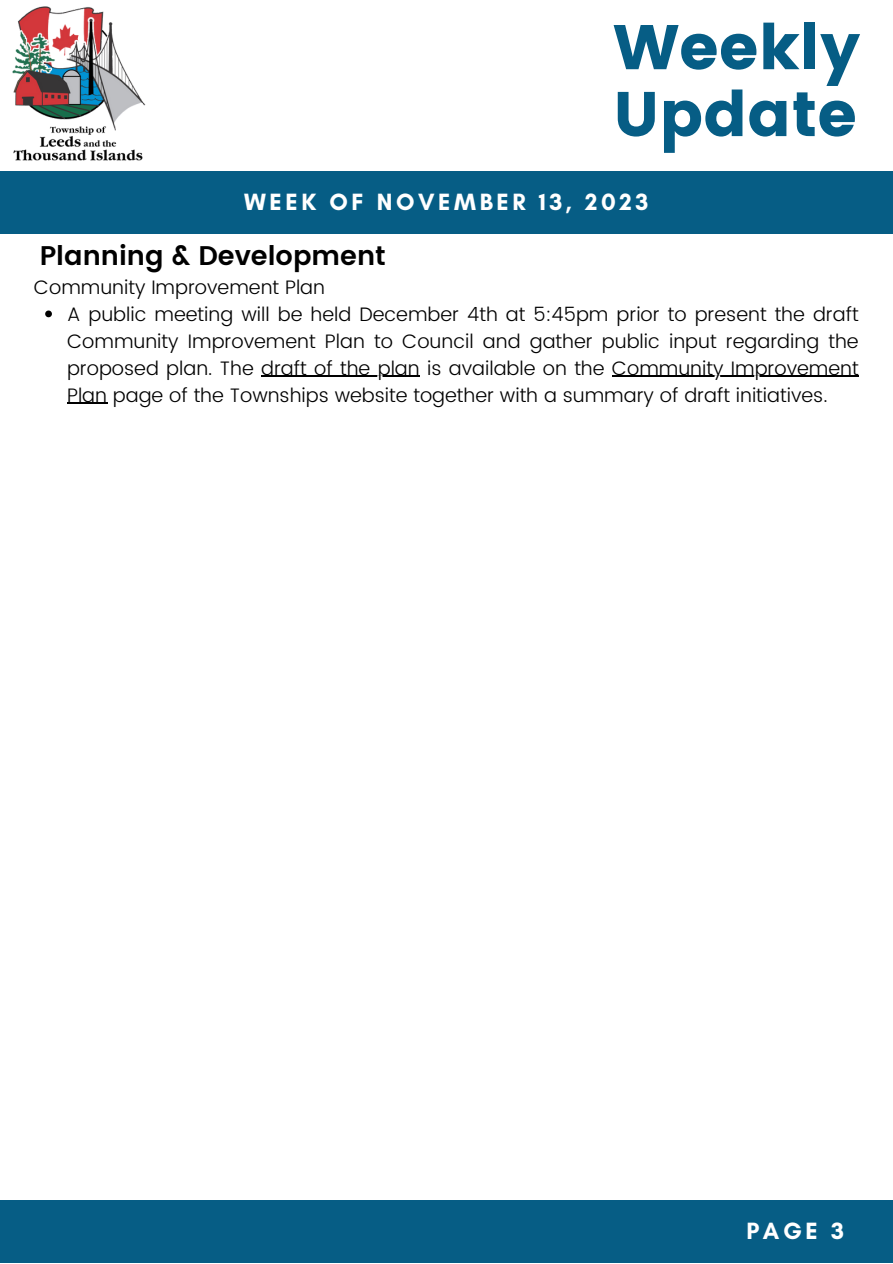
<style>
.page{position:relative;width:893px;height:1264px;background:#fff}
.page>*{position:absolute;margin:0;border:0;box-sizing:border-box;transform-origin:0 0}
.t1{font:63px "Poppins";color:#065d85}
.t2{font:600 27px "Poppins";color:#000}
.t3{font:700 24px "Glacial Indifference";letter-spacing:.15em;color:#fff}
.t4{font:300 19.5px/27px "Poppins";color:#000;text-align:justify}
</style>
<div class="page">
<div style="left:0;top:172px;width:892px;height:61px;background:#065d85"></div>
<div style="left:0;top:1200px;width:892px;height:62px;background:#065d85"></div>
<img style="left:0;top:6px;width:155px;height:166px">
<svg style="left:45px;top:310px;width:7px;height:7px"></svg>
<hr style="left:261px;top:376px;width:158px;height:1px;background:#000">
<hr style="left:612px;top:376px;width:246px;height:1px;background:#000">
<hr style="left:67px;top:403px;width:40px;height:1px;background:#000">
<p class="t1" style="left:613px;top:11px;width:248px">Weekly</p>
<p class="t1" style="left:613px;top:77px;width:245px">Update</p>
<p class="t3" style="left:244px;top:187px;width:406px">WEEK OF NOVEMBER 13, 2023</p>
<p class="t2" style="left:40px;top:240px;width:347px">Planning &amp; Development</p>
<p class="t4" style="left:67px;top:300px;width:793px">A public meeting will be held December 4th at 5:45pm prior to present the draft Community Improvement Plan to Council and gather public input regarding the proposed plan. The draft of the plan is available on the Community Improvement Plan page of the Townships website together with a summary of draft initiatives.</p>
<p class="t4" style="left:34px;top:273px;width:292px">Community Improvement Plan</p>
<p class="t3" style="left:746px;top:1215px;width:99px">PAGE 3</p>
</div>
